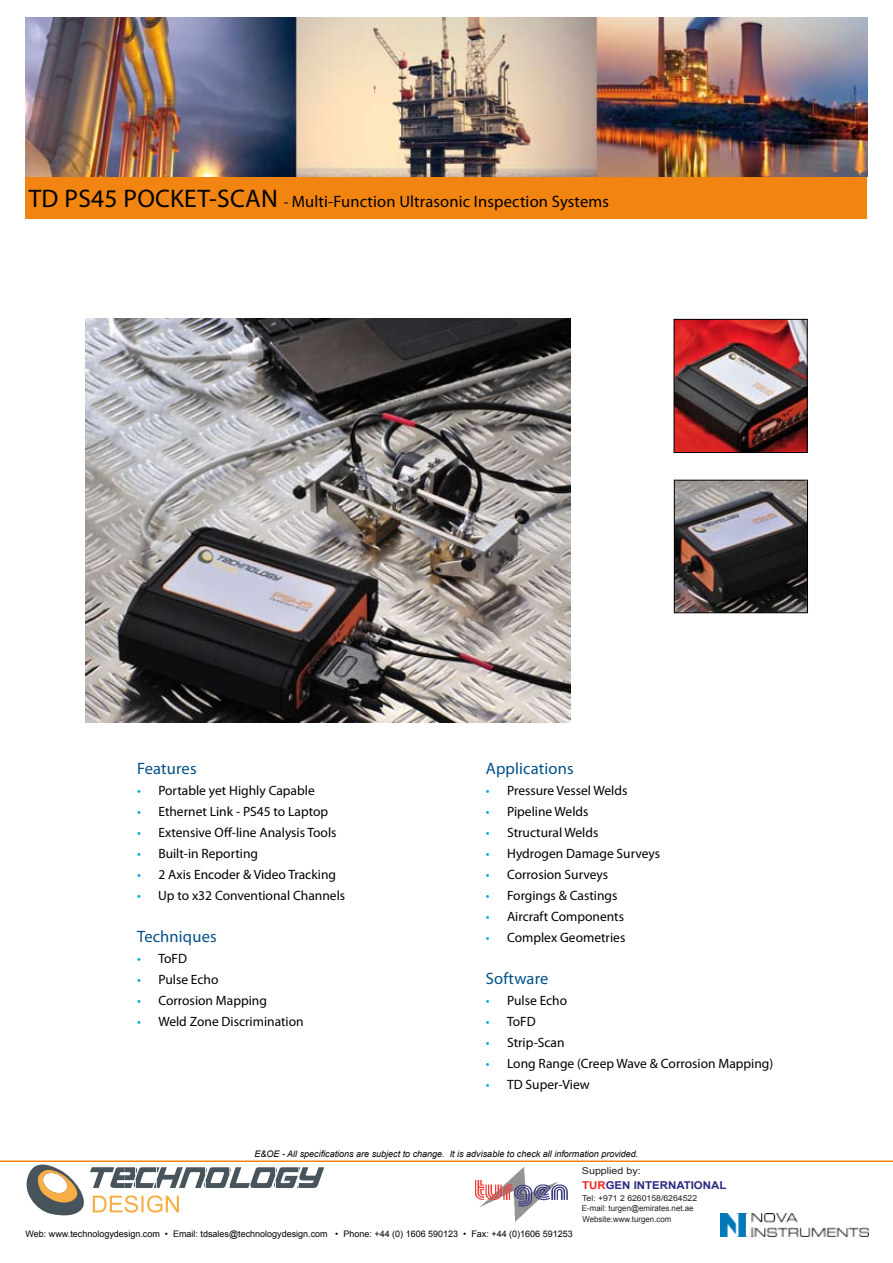
<style>
.page{position:relative;width:893px;height:1263px;background:#fff}
.page>*{position:absolute;margin:0;border:0;box-sizing:border-box;transform-origin:0 0}
.t1{font:16.5px "Myriad Pro";letter-spacing:.01em;color:#000}
.t2{font:16.5px "Myriad Pro";letter-spacing:.01em;color:#005187}
.t3{font:13.5px "Myriad Pro";color:#000}
.t4{font:700 10.8px "Arial";color:#2c2a7f;scale:1.06 1}
.t5{font:9.45px "Arial";color:#241f1f;scale:1.13 1}
.t6{font:9px "Arial";color:#000}
.t7{font:italic 9px "Arial";color:#000}
.t8{font:8.1px/10.8px "Arial";color:#241f1f;scale:1.07 1}
.s1{font-size:25.5px}
.s2{font-size:15px}
.s3{color:#00a4dd}
.s4{color:#f02b24}
</style>
<div class="page">
<div style="left:26px;top:176px;width:841px;height:43px;background:#f28411"></div>
<img style="left:26px;top:17px;width:841px;height:160px">
<svg style="left:27px;top:1164px;width:297px;height:51px"></svg>
<hr style="left:0;top:1160px;width:893px;height:2px;background:#f28411">
<img style="left:720px;top:1214px;width:149px;height:23px">
<img style="left:85px;top:319px;width:485px;height:403px">
<img style="left:676px;top:482px;width:130px;height:129px">
<div style="left:674px;top:480px;width:134px;height:133px;border:1px solid #000"></div>
<img style="left:676px;top:321px;width:130px;height:130px">
<div style="left:674px;top:319px;width:134px;height:134px;border:1px solid #000"></div>
<img style="left:475px;top:1168px;width:92px;height:54px">
<p class="t1" style="left:29px;top:192px;width:582px"><span class="s1">TD PS45 POCKET-SCAN</span> <span class="s2">-</span> Multi-Function Ultrasonic Inspection Systems</p>
<p class="t2" style="left:137px;top:758px;width:61px">Features</p>
<p class="t3" style="left:137px;top:782px;width:179px"><span class="s3">•</span> Portable yet Highly Capable</p>
<p class="t3" style="left:137px;top:803px;width:193px"><span class="s3">•</span> Ethernet Link - PS45 to Laptop</p>
<p class="t3" style="left:137px;top:824px;width:201px"><span class="s3">•</span> Extensive Off-line Analysis Tools</p>
<p class="t3" style="left:137px;top:845px;width:123px"><span class="s3">•</span> Built-in Reporting</p>
<p class="t3" style="left:137px;top:866px;width:200px"><span class="s3">•</span> 2 Axis Encoder &amp; Video Tracking</p>
<p class="t3" style="left:137px;top:887px;width:210px"><span class="s3">•</span> Up to x32 Conventional Channels</p>
<p class="t2" style="left:137px;top:926px;width:81px">Techniques</p>
<p class="t3" style="left:137px;top:950px;width:51px"><span class="s3">•</span> ToFD</p>
<p class="t3" style="left:137px;top:971px;width:83px"><span class="s3">•</span> Pulse Echo</p>
<p class="t3" style="left:137px;top:992px;width:131px"><span class="s3">•</span> Corrosion Mapping</p>
<p class="t3" style="left:137px;top:1013px;width:168px"><span class="s3">•</span> Weld Zone Discrimination</p>
<p class="t2" style="left:486px;top:758px;width:89px">Applications</p>
<p class="t3" style="left:486px;top:782px;width:143px"><span class="s3">•</span> Pressure Vessel Welds</p>
<p class="t3" style="left:486px;top:803px;width:104px"><span class="s3">•</span> Pipeline Welds</p>
<p class="t3" style="left:486px;top:824px;width:114px"><span class="s3">•</span> Structural Welds</p>
<p class="t3" style="left:486px;top:845px;width:176px"><span class="s3">•</span> Hydrogen Damage Surveys</p>
<p class="t3" style="left:486px;top:866px;width:124px"><span class="s3">•</span> Corrosion Surveys</p>
<p class="t3" style="left:486px;top:887px;width:133px"><span class="s3">•</span> Forgings &amp; Castings</p>
<p class="t3" style="left:486px;top:908px;width:140px"><span class="s3">•</span> Aircraft Components</p>
<p class="t3" style="left:486px;top:929px;width:141px"><span class="s3">•</span> Complex Geometries</p>
<p class="t2" style="left:486px;top:968px;width:64px">Software</p>
<p class="t3" style="left:486px;top:992px;width:83px"><span class="s3">•</span> Pulse Echo</p>
<p class="t3" style="left:486px;top:1013px;width:51px"><span class="s3">•</span> ToFD</p>
<p class="t3" style="left:486px;top:1034px;width:80px"><span class="s3">•</span> Strip-Scan</p>
<p class="t3" style="left:486px;top:1055px;width:289px"><span class="s3">•</span> Long Range (Creep Wave &amp; Corrosion Mapping)</p>
<p class="t3" style="left:486px;top:1076px;width:105px"><span class="s3">•</span> TD Super-View</p>
<p class="t7" style="left:255px;top:1148px;width:385px">E&amp;OE - All specifications are subject to change. It is advisable to check all information provided.</p>
<p class="t6" style="left:26px;top:1228px;width:549px">Web: www.technologydesign.com • Email: tdsales@technologydesign.com • Phone: +44 (0) 1606 590123 • Fax: +44 (0)1606 591253</p>
<p class="t5" style="left:582px;top:1167px;width:54px">Supplied by:</p>
<p class="t4" style="left:582px;top:1181px;width:138px"><span class="s4">TUR</span>GEN INTERNATIONAL</p>
<p class="t8" style="left:582px;top:1193px;width:109px">Tel: +971 2 6260158/6264522<br>E-mail: turgen@emirates.net.ae<br>Website:www.turgen.com</p>
</div>
